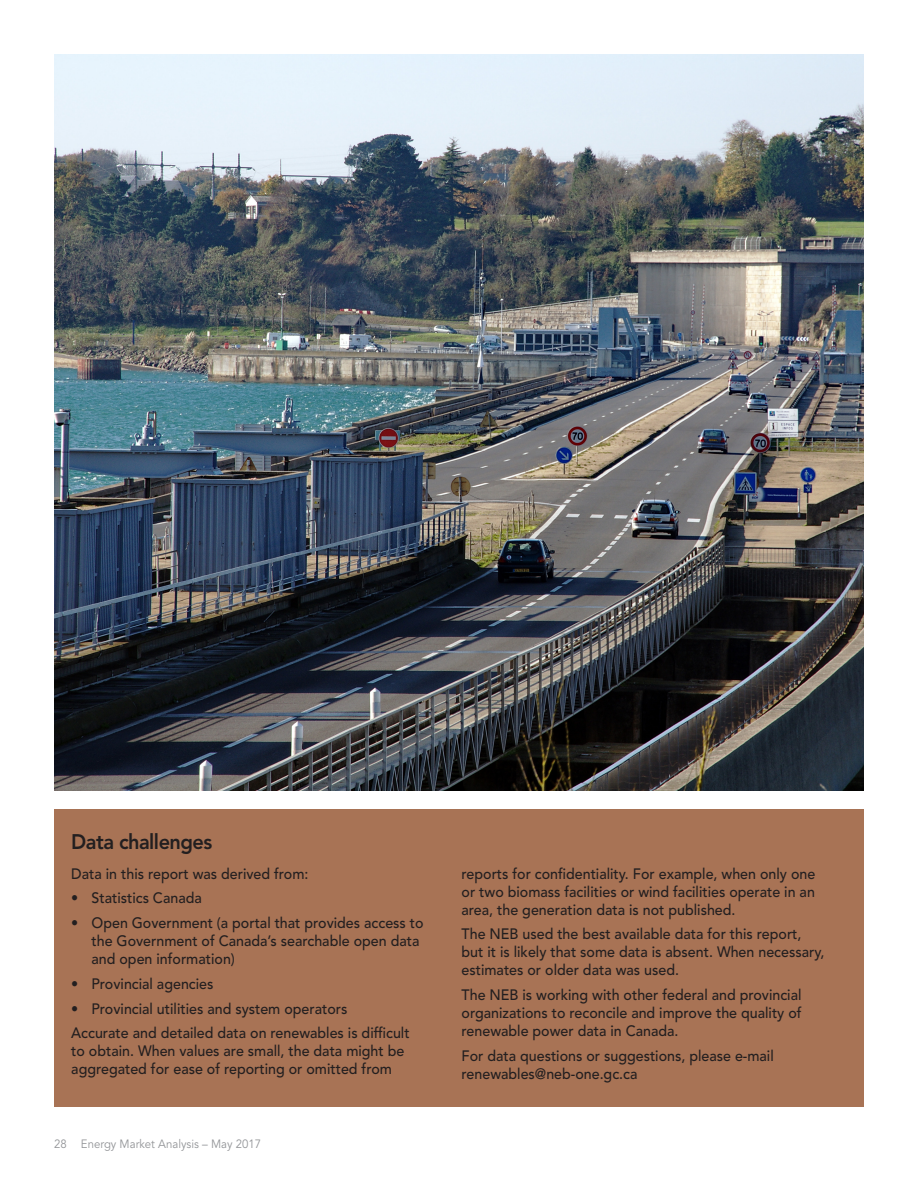
<style>
.page{position:relative;width:918px;height:1188px;background:#fff}
.page>*{position:absolute;margin:0;border:0;box-sizing:border-box;transform-origin:0 0}
.Head_1A{font:800 21px "Avenir LT Std";letter-spacing:-.025em;color:#231f20;scale:.95 1}
.Body_English_V1{font:500 15px/18px "Avenir LT Std";color:#231f20;scale:.95 1}
.t1{font:12px "Avenir LT Std";color:#939598;scale:.95 1}
</style>
<div class="page">
<div style="left:54px;top:809px;width:810px;height:298px;background:#a87355"></div>
<img style="left:54px;top:54px;width:810px;height:737px">
<p class="Head_1A" style="left:71px;top:829px;width:150px">Data challenges</p>
<p class="Body_English_V1" style="left:71px;top:865px;width:251px">Data in this report was derived from:</p>
<p class="Body_English_V1" style="left:71px;top:890px;width:139px">• Statistics Canada</p>
<p class="Body_English_V1" style="left:92px;top:914px;width:351px;text-indent:-20px">• Open Government (a portal that provides access to the Government of Canada’s searchable open data and open information)</p>
<p class="Body_English_V1" style="left:71px;top:975px;width:151px">• Provincial agencies</p>
<p class="Body_English_V1" style="left:71px;top:1000px;width:292px">• Provincial utilities and system operators</p>
<p class="Body_English_V1" style="left:71px;top:1025px;width:358px">Accurate and detailed data on renewables is difficult to obtain. When values are small, the data might be aggregated for ease of reporting or omitted from</p>
<p class="t1" style="left:54px;top:1137px;width:220px">28 Energy Market Analysis – May 2017</p>
<p class="Body_English_V1" style="left:462px;top:865px;width:374px;text-align:justify">reports for confidentiality. For example, when only one or two biomass facilities or wind facilities operate in an area, the generation data is not published.</p>
<p class="Body_English_V1" style="left:462px;top:926px;width:383px">The NEB used the best available data for this report, but it is likely that some data is absent. When necessary, estimates or older data was used.</p>
<p class="Body_English_V1" style="left:462px;top:986px;width:359px;text-align:justify">The NEB is working with other federal and provincial organizations to reconcile and improve the quality of renewable power data in Canada.</p>
<p class="Body_English_V1" style="left:462px;top:1047px;width:330px">For data questions or suggestions, please e-mail renewables@neb-one.gc.ca</p>
</div>
